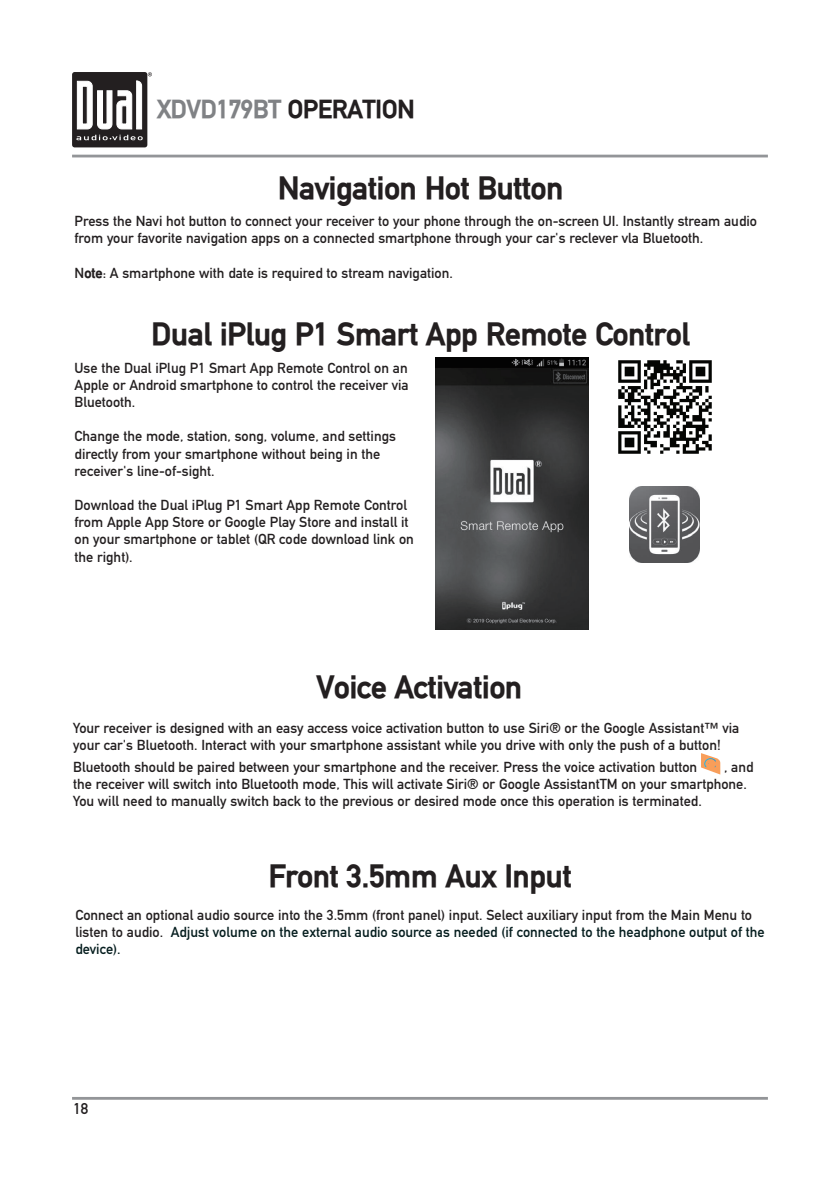
<style>
.page{position:relative;width:840px;height:1191px;background:#fff}
.page>*{position:absolute;margin:0;border:0;box-sizing:border-box;transform-origin:0 0}
.t1{font:700 31.2px "DIN Mittelschrift";color:#231f20}
.t2{font:700 25.2px "DIN Mittelschrift";color:#808285}
.t3{font:15.4px "DIN Mittelschrift";color:#231f20}
.t4{font:14.4px/17.2px "DIN Mittelschrift";color:#231f20}
.s1{color:#231f20}
.s2{font-weight:700}
.s3{color:#051d1e}
</style>
<div class="page">
<div style="left:72px;top:72px;width:75px;height:75px;background:#231f20;border-radius:3px"></div>
<svg style="left:76px;top:72px;width:76px;height:68px"></svg>
<hr style="left:72px;top:155px;width:695px;height:2px;background:#939598">
<hr style="left:72px;top:1097px;width:695px;height:2px;background:#939598">
<svg style="left:701px;top:753px;width:19px;height:21px"></svg>
<img style="left:435px;top:358px;width:153px;height:271px">
<img style="left:629px;top:486px;width:70px;height:77px">
<img style="left:618px;top:360px;width:94px;height:94px">
<h2 class="t2" style="left:157px;top:98px;width:258px">XDVD179BT <span class="s1">OPERATION</span></h2>
<h1 class="t1" style="left:278px;top:174px;width:287px">Navigation Hot Button</h1>
<p class="t4" style="left:75px;top:212px;width:683px">Press the Navi hot button to connect your receiver to your phone through the on-screen UI. Instantly stream audio from your favorite navigation apps on a connected smartphone through your car's reclever vla Bluetooth.</p>
<p class="t4" style="left:75px;top:264px;width:379px">N<span class="s2">ote</span>: A smartphone with date is required to stream navigation.</p>
<h1 class="t1" style="left:151px;top:320px;width:539px">Dual iPlug P1 Smart App Remote Control</h1>
<p class="t4" style="left:75px;top:359px;width:335px;text-align:justify">Use the Dual iPlug P1 Smart App Remote Control on an Apple or Android smartphone to control the receiver via Bluetooth.</p>
<p class="t4" style="left:75px;top:428px;width:323px">Change the mode, station, song, volume, and settings directly from your smartphone without being in the receiver's line-of-sight.</p>
<p class="t4" style="left:75px;top:496px;width:340px">Download the Dual iPlug P1 Smart App Remote Control from Apple App Store or Google Play Store and install it on your smartphone or tablet (QR code download link on the right).</p>
<h1 class="t1" style="left:316px;top:673px;width:207px">Voice Activation</h1>
<p class="t4" style="left:73px;top:719px;width:667px">Your receiver is designed with an easy access voice activation button to use Siri® or the Google Assistant™ via your car's Bluetooth. Interact with your smartphone assistant while you drive with only the push of a button!</p>
<p class="t4" style="left:73px;top:758px;width:625px">Bluetooth should be paired between your smartphone and the receiver. Press the voice activation button</p>
<p class="t4" style="left:73px;top:758px;width:681px;text-indent:650px">, and the receiver will switch into Bluetooth mode, This will activate Siri® or Google AssistantTM on your smartphone.<br>You will need to manually switch back to the previous or desired mode once this operation is terminated.</p>
<h1 class="t1" style="left:268px;top:862px;width:304px">Front 3.5mm Aux Input</h1>
<p class="t4" style="left:75px;top:906px;width:690px">Connect an optional audio source into the 3.5mm (front panel) input. Select auxiliary input from the Main Menu to listen to audio. <span class="s3">Adjust volume on the external audio source as needed (if connected to the headphone output of the device).</span></p>
<p class="t3" style="left:73px;top:1100px;width:16px">18</p>
</div>
